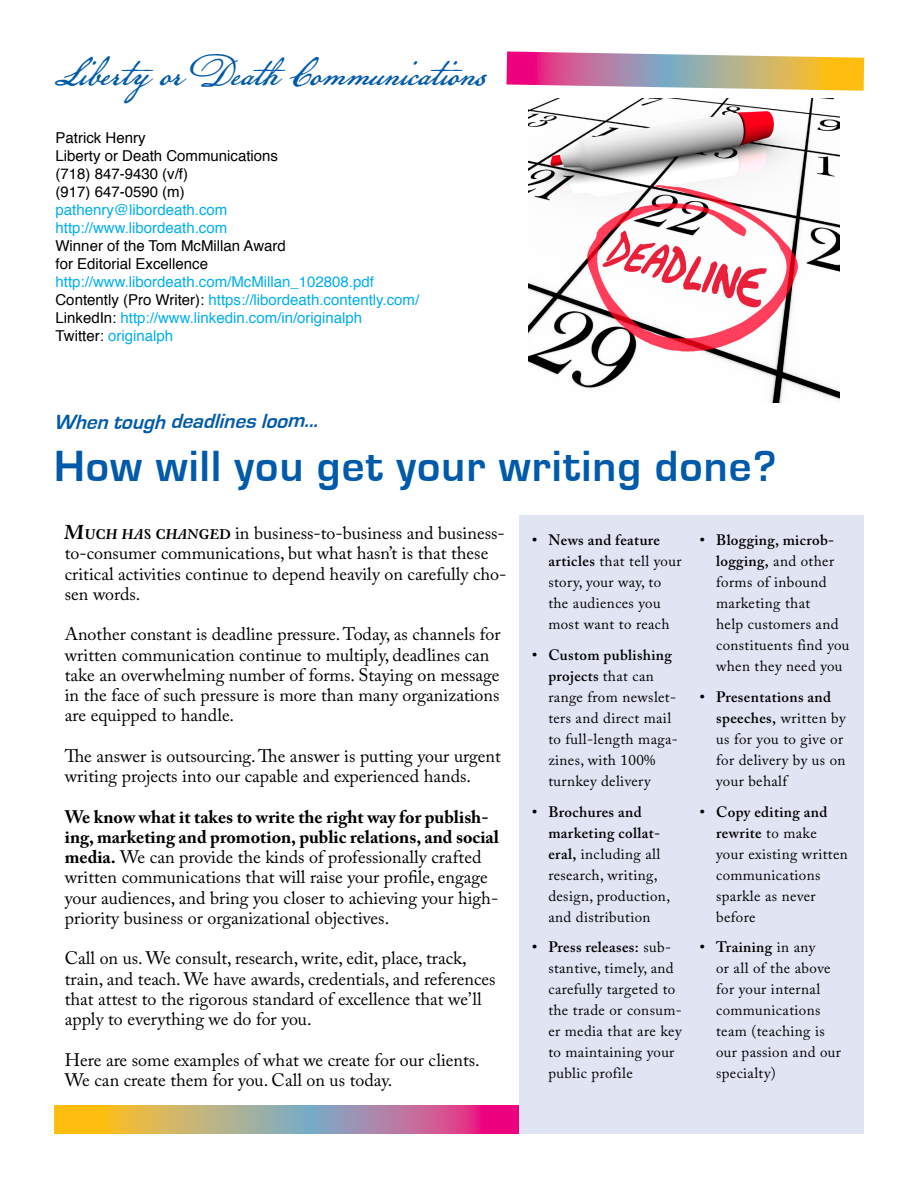
<style>
.page{position:relative;width:918px;height:1188px;background:#fff}
.page>*{position:absolute;margin:0;border:0;box-sizing:border-box;transform-origin:0 0}
.t1{font:700 45px "Eurostile";letter-spacing:.025em;color:#005aaa}
.Company_Name{font:45px "American Scribe";color:#005aaa}
.Company_Name-2{font:italic 700 21px "Eurostile";color:#005aaa}
.t2{font:18px/20.2px "Adobe Caslon Pro";color:#000}
.Bulleted_Text{font:15px/21px "Adobe Caslon Pro";letter-spacing:.025em;color:#000}
.Address{font:15px "Helvetica";color:#00aeef}
.Address-2{font:15px "Helvetica";color:#000}
.s1{color:#000}
.s2{font-weight:700;font-style:italic;font-size:21px}
.s3{font-weight:700;font-style:italic;font-size:14.7px}
.s4{font-weight:700}
.s5{font-weight:600}
</style>
<div class="page">
<div style="left:519px;top:515px;width:345px;height:619px;background:#e1e4f3"></div>
<svg style="left:54px;top:1106px;width:465px;height:28px;background:#c58f7e"></svg>
<svg style="left:507px;top:51px;width:357px;height:40px"></svg>
<img style="left:528px;top:98px;width:311px;height:305px">
<p class="Company_Name" style="left:57px;top:42px;width:431px">Liberty orDeath Communications</p>
<p class="Address-2" style="left:56px;top:126px;width:92px">Patrick Henry</p>
<p class="Address-2" style="left:56px;top:144px;width:224px">Liberty or Death Communications</p>
<p class="Address-2" style="left:56px;top:162px;width:134px">(718) 847-9430 (v/f)</p>
<p class="Address-2" style="left:56px;top:180px;width:131px">(917) 647-0590 (m)</p>
<p class="Address" style="left:56px;top:198px;width:173px">pathenry@libordeath.com</p>
<p class="Address" style="left:56px;top:216px;width:173px">http://www.libordeath.com</p>
<p class="Address-2" style="left:56px;top:234px;width:232px">Winner of the Tom McMillan Award</p>
<p class="Address-2" style="left:56px;top:252px;width:154px">for Editorial Excellence</p>
<p class="Address" style="left:56px;top:270px;width:320px">http://www.libordeath.com/McMillan_102808.pdf</p>
<p class="Address" style="left:56px;top:288px;width:365px"><span class="s1">Contently (Pro Writer):</span> https://libordeath.contently.com/</p>
<p class="Address" style="left:56px;top:306px;width:308px"><span class="s1">LinkedIn:</span> http://www.linkedin.com/in/originalph</p>
<p class="Address" style="left:56px;top:324px;width:119px"><span class="s1">Twitter:</span> originalph</p>
<p class="Company_Name-2" style="left:54px;top:412px;width:265px;rotate:-1deg">When tough deadlines loom...</p>
<p class="t1" style="left:54px;top:442px;width:724px">How will you get your writing done?</p>
<p class="t2" style="left:65px;top:523px;width:443px"><span class="s2">M</span><span class="s3">UCHHASCHANGED</span>in business-to-business and business&shy;to-consumer communications, but what hasn’t is that these critical activities continue to depend heavily on carefully cho&shy;sen words.</p>
<p class="t2" style="left:65px;top:624px;width:437px">Another constant is deadline pressure. Today, as channels for written communication continue to multiply, deadlines can take an overwhelming number of forms. Staying on message in the face of such pressure is more than many organizations are equipped to handle.</p>
<p class="t2" style="left:65px;top:746px;width:438px">The answer is outsourcing. The answer is putting your urgent writing projects into our capable and experienced hands.</p>
<p class="t2" style="left:65px;top:806px;width:436px"><span class="s4">We know what it takes to write the right way for publish&shy;ing, marketing and promotion, public relations, and social media.</span> We can provide the kinds of professionally crafted written communications that will raise your profile, engage your audiences, and bring you closer to achieving your high&shy;priority business or organizational objectives.</p>
<p class="t2" style="left:65px;top:948px;width:432px">Call on us. We consult, research, write, edit, place, track, train, and teach. We have awards, credentials, and references that attest to the rigorous standard of excellence that we’ll apply to everything we do for you.</p>
<p class="t2" style="left:65px;top:1049px;width:416px">Here are some examples of what we create for our clients.<br>We can create them for you. Call on us today.</p>
<p class="Bulleted_Text" style="left:548px;top:529px;width:135px;text-indent:-16px"><span class="s5">• News and feature articles</span> that tell your story, your way, to the audiences you most want to reach</p>
<p class="Bulleted_Text" style="left:548px;top:644px;width:131px;text-indent:-16px"><span class="s5">• Custom publishing projects</span> that can range from newslet&shy;ters and direct mail to full-length maga&shy;zines, with 100% turnkey delivery</p>
<p class="Bulleted_Text" style="left:548px;top:801px;width:123px;text-indent:-16px"><span class="s5">• Brochures and marketing collat&shy;eral,</span> including all research, writing, design, production, and distribution</p>
<p class="Bulleted_Text" style="left:548px;top:937px;width:135px;text-indent:-16px"><span class="s5">• Press releases:</span> sub&shy;stantive, timely, and carefully targeted to the trade or consum&shy;er media that are key to maintaining your public profile</p>
<p class="Bulleted_Text" style="left:716px;top:529px;width:135px;text-indent:-16px"><span class="s5">• Blogging, microb&shy;logging,</span> and other forms of inbound marketing that<br>help customers and constituents find you when they need you</p>
<p class="Bulleted_Text" style="left:716px;top:686px;width:131px;text-indent:-16px"><span class="s5">• Presentations and speeches,</span> written by us for you to give or for delivery by us on your behalf</p>
<p class="Bulleted_Text" style="left:716px;top:801px;width:133px;text-indent:-16px"><span class="s5">• Copy editing and rewrite</span> to make your existing written communications sparkle as never before</p>
<p class="Bulleted_Text" style="left:716px;top:937px;width:126px;text-indent:-16px"><span class="s5">• Training</span> in any<br>or all of the above for your internal communications team (teaching is our passion and our specialty)</p>
</div>
